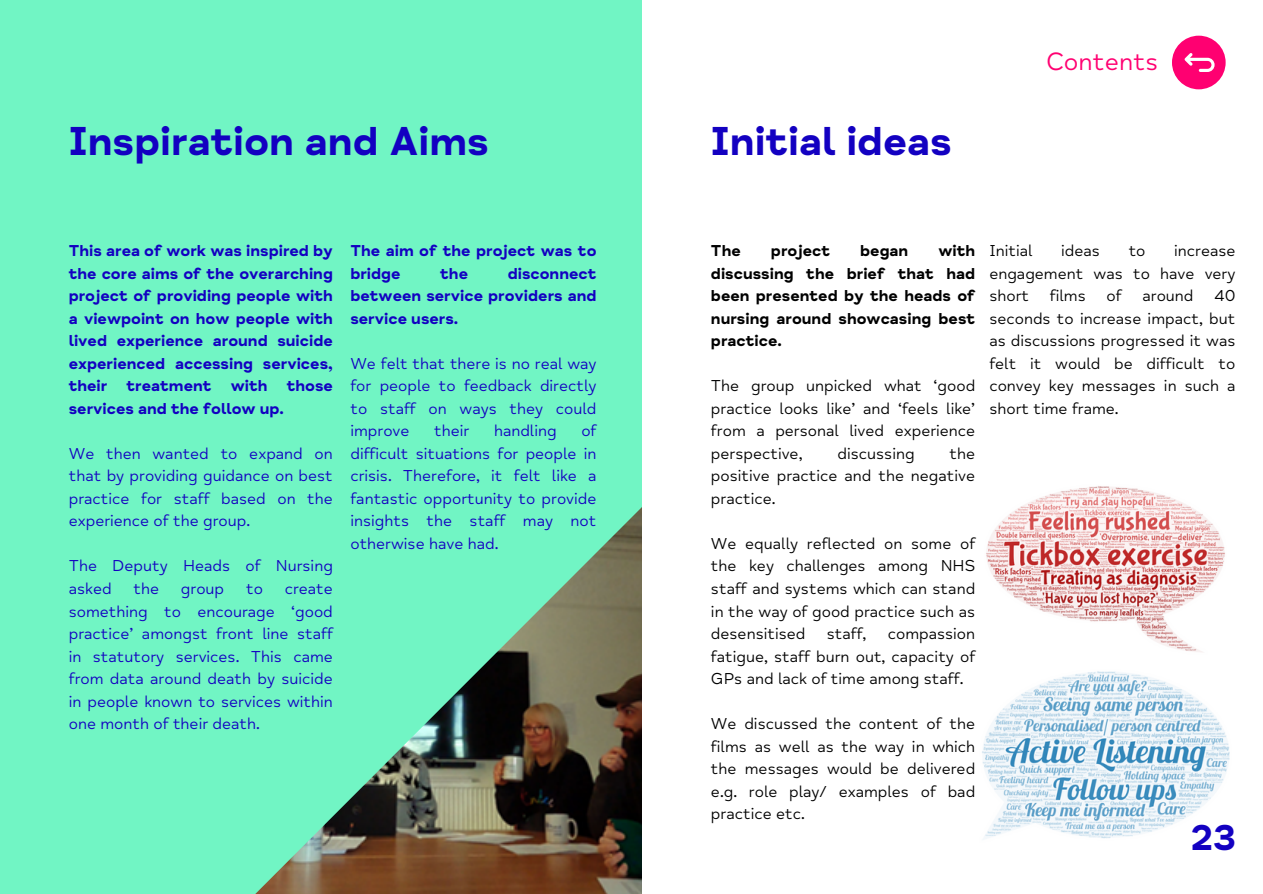
<style>
.page{position:relative;width:1263px;height:894px;background:#fff}
.page>*{position:absolute;margin:0;border:0;box-sizing:border-box;transform-origin:0 0}
.t1{font:41.4px "Mind Meridian Display";color:#1300c1}
.t2{font:36.45px "Mind Meridian Display";color:#1300c1}
.t3{font:25.5px "Mind Meridian";color:#ff0071}
.t4{font:16.2px/22.5px "Mind Meridian";color:#000;text-align:justify}
.t5{font:16.2px/22.5px "Mind Meridian";color:#1300c1;text-align:justify}
.t6{font:16.2px/22.5px "Mind Meridian Display";color:#1300c1;text-align:justify}
.t7{font:16.2px/22.5px "Mind Meridian Display";color:#000;text-align:justify}
</style>
<div class="page">
<div style="left:0;top:0;width:642px;height:893px;background:#71f5c4"></div>
<img style="left:256px;top:507px;width:386px;height:386px">
<img style="left:986px;top:486px;width:239px;height:166px">
<img style="left:982px;top:671px;width:248px;height:168px">
<svg style="left:1172px;top:36px;width:54px;height:53px"></svg>
<h1 class="t1" style="left:69px;top:116px;width:422px">Inspiration and Aims</h1>
<p class="t6" style="left:69px;top:240px;width:266px">This area of work was inspired by the core aims of the overarching project of providing people with a viewpoint on how people with lived experience around suicide experienced accessing services, their treatment with those services and the follow up.</p>
<p class="t5" style="left:69px;top:442px;width:266px">We then wanted to expand on that by providing guidance on best practice for staff based on the experience of the group.</p>
<p class="t5" style="left:69px;top:555px;width:266px">The Deputy Heads of Nursing asked</p>
<p class="t5" style="left:134px;top:577px;width:27px">the</p>
<p class="t5" style="left:181px;top:577px;width:45px">group</p>
<p class="t5" style="left:246px;top:577px;width:18px">to</p>
<p class="t5" style="left:69px;top:577px;width:266px;text-indent:216px">create something to encourage ‘good practice’ amongst front line staff in statutory services. This came from data around death by suicide in people known to services within one month of their death.</p>
<p class="t6" style="left:350px;top:240px;width:248px">The aim of the project was to bridge</p>
<p class="t6" style="left:350px;top:262px;width:248px;text-indent:157px">disconnect between service providers and service users.</p>
<p class="t5" style="left:350px;top:352px;width:248px">We felt that there is no real way for people to feedback directly to staff on ways they could improve</p>
<p class="t6" style="left:440px;top:262px;width:29px">the</p>
<p class="t5" style="left:350px;top:420px;width:248px;text-indent:231px">of difficult situations for people in crisis. Therefore, it felt like a fantastic opportunity to provide insights the staff may not otherwise have had.</p>
<p class="t5" style="left:434px;top:420px;width:37px">their</p>
<p class="t5" style="left:494px;top:420px;width:64px">handling</p>
<h1 class="t1" style="left:711px;top:116px;width:242px">Initial ideas</h1>
<h3 class="t3" style="left:1046px;top:46px;width:114px">Contents</h3>
<p class="t7" style="left:711px;top:240px;width:266px;text-indent:227px">with discussing the brief that had been presented by the heads of nursing around showcasing best practice.</p>
<p class="t4" style="left:711px;top:375px;width:266px">The group unpicked what ‘good practice looks like’ and ‘feels like’ from a personal lived experience perspective,</p>
<p class="t7" style="left:711px;top:240px;width:31px">The</p>
<p class="t7" style="left:771px;top:240px;width:61px">project</p>
<p class="t7" style="left:860px;top:240px;width:50px">began</p>
<p class="t4" style="left:711px;top:442px;width:266px;text-indent:239px">the positive practice and the negative practice.</p>
<p class="t4" style="left:711px;top:532px;width:266px">We equally reflected on some of the key challenges among NHS staff and systems which can stand in the way of good practice such as desensitised</p>
<p class="t4" style="left:838px;top:442px;width:79px">discussing</p>
<p class="t4" style="left:827px;top:622px;width:41px">staff,</p>
<p class="t4" style="left:711px;top:622px;width:266px;text-indent:177px">compassion fatigue, staff burn out, capacity of GPs and lack of time among staff.</p>
<p class="t4" style="left:711px;top:712px;width:266px">We discussed the content of the films as well as the way in which the messages would be delivered e.g. role play/ examples of bad practice etc.</p>
<p class="t4" style="left:989px;top:240px;width:45px">Initial</p>
<p class="t4" style="left:1061px;top:240px;width:40px">ideas</p>
<p class="t4" style="left:1129px;top:240px;width:18px">to</p>
<p class="t4" style="left:989px;top:240px;width:248px;text-indent:185px">increase engagement was to have very short</p>
<p class="t4" style="left:1050px;top:285px;width:37px">films</p>
<p class="t4" style="left:1106px;top:285px;width:17px">of</p>
<p class="t4" style="left:1142px;top:285px;width:53px">around</p>
<p class="t4" style="left:989px;top:285px;width:248px;text-indent:225px">40 seconds to increase impact, but as discussions progressed it was felt it would be difficult to convey key messages in such a short time frame.</p>
<h2 class="t2" style="left:1190px;top:815px;width:47px">23</h2>
</div>
